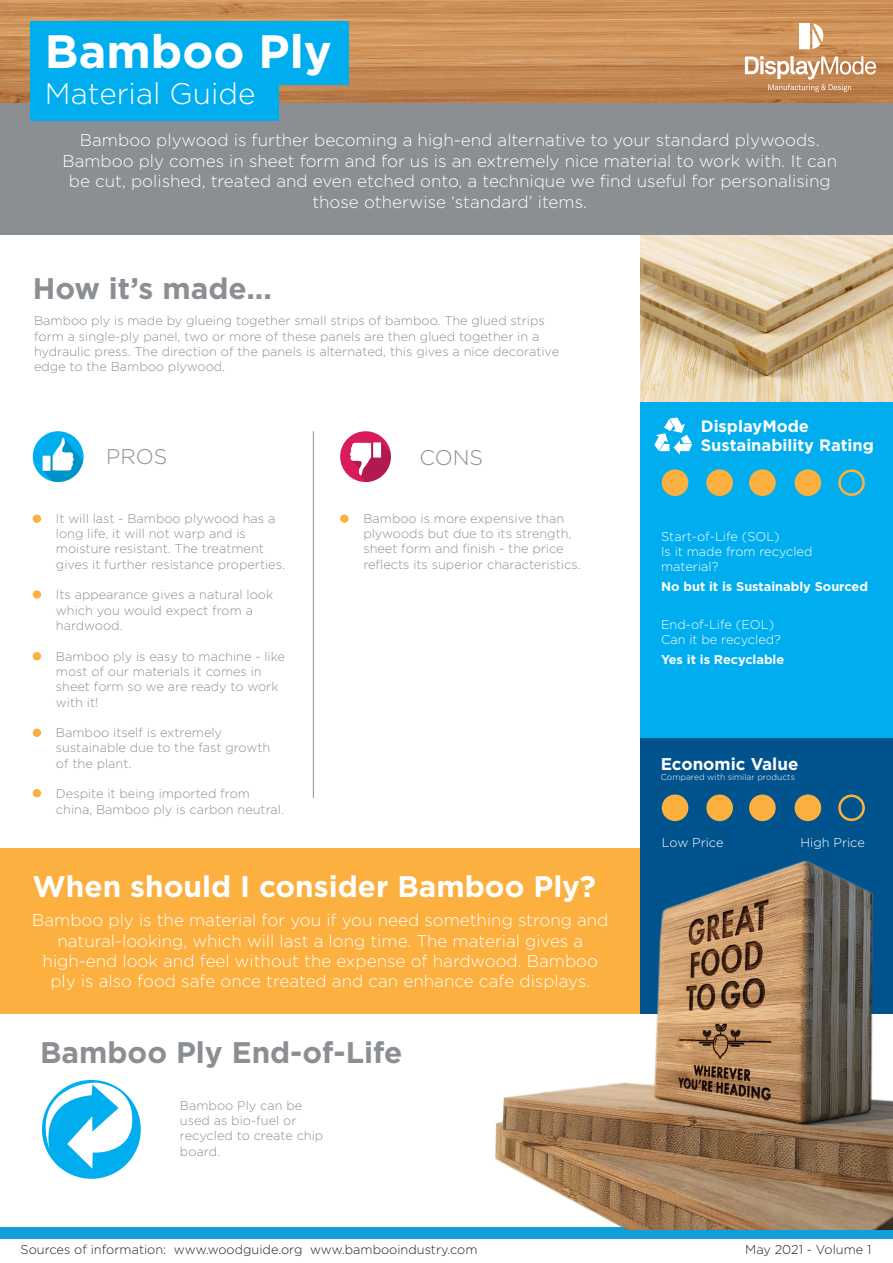
<style>
.page{position:relative;width:893px;height:1263px;background:#fff}
.page>*{position:absolute;margin:0;border:0;box-sizing:border-box;transform-origin:0 0}
.t1{font:700 46.8px "Gotham Pro";color:#fff}
.t2{font:700 29.7px "Gotham Pro";color:#8b8f93}
.t3{font:700 29.7px "Gotham Pro";color:#fff}
.t4{font:300 29.7px "Gotham Pro";color:#fff}
.t5{font:300 21.3px "Gotham Pro";color:#8b8f93}
.t6{font:300 16.95px/20.4px "Gotham Pro";color:#fff;text-align:center}
.t7{font:700 16.95px "Gotham Pro";color:#fff}
.t8{font:700 16.5px/19.8px "Gotham Pro";color:#fff}
.t9{font:300 12.75px/15.3px "Gotham Pro";color:#8b8f93}
.t10{font:300 12.75px/15.3px "Gotham Pro";color:#fff}
.t11{font:300 12.75px "Gotham Pro";color:#231f20}
.t12{font:700 12.75px "Gotham Pro";color:#fff}
.t13{font:300 8.55px "Gotham Pro";color:#fff}
</style>
<div class="page">
<img style="left:0;top:0;width:893px;height:103px">
<img style="left:641px;top:235px;width:252px;height:167px">
<svg style="left:799px;top:23px;width:24px;height:26px"></svg>
<svg style="left:745px;top:56px;width:131px;height:36px;background:#cfa17a"></svg>
<div style="left:0;top:103px;width:893px;height:132px;background:#8b8f93"></div>
<div style="left:31px;top:21px;width:318px;height:64px;background:#00aeef"></div>
<div style="left:31px;top:70px;width:248px;height:51px;background:#00aeef"></div>
<div style="left:0;top:1227px;width:893px;height:11px;background:#129eda"></div>
<svg style="left:33px;top:431px;width:51px;height:51px"></svg>
<svg style="left:42px;top:1080px;width:99px;height:99px"></svg>
<div style="left:0;top:848px;width:641px;height:166px;background:#fbb03f"></div>
<div style="left:340px;top:514px;width:8px;height:9px;background:#fbb03f;border-radius:50%"></div>
<svg style="left:340px;top:431px;width:51px;height:51px"></svg>
<div style="left:33px;top:514px;width:8px;height:9px;background:#fbb03f;border-radius:50%"></div>
<div style="left:33px;top:590px;width:8px;height:9px;background:#fbb03f;border-radius:50%"></div>
<div style="left:33px;top:652px;width:8px;height:8px;background:#fbb03f;border-radius:50%"></div>
<div style="left:33px;top:729px;width:8px;height:8px;background:#fbb03f;border-radius:50%"></div>
<div style="left:33px;top:789px;width:8px;height:8px;background:#fbb03f;border-radius:50%"></div>
<div style="left:641px;top:402px;width:252px;height:369px;background:#00aeef"></div>
<div style="left:662px;top:469px;width:26px;height:27px;background:#fbb03f;border-radius:50%"></div>
<div style="left:795px;top:469px;width:26px;height:27px;background:#fbb03f;border-radius:50%"></div>
<div style="left:749px;top:469px;width:27px;height:27px;background:#fbb03f;border-radius:50%"></div>
<div style="left:706px;top:469px;width:27px;height:27px;background:#fbb03f;border-radius:50%"></div>
<svg style="left:838px;top:469px;width:27px;height:27px"></svg>
<div style="left:641px;top:739px;width:252px;height:275px;background:#01538e"></div>
<div style="left:662px;top:794px;width:26px;height:27px;background:#fbb03f;border-radius:50%"></div>
<div style="left:795px;top:794px;width:26px;height:27px;background:#fbb03f;border-radius:50%"></div>
<div style="left:749px;top:794px;width:27px;height:27px;background:#fbb03f;border-radius:50%"></div>
<div style="left:706px;top:794px;width:27px;height:27px;background:#fbb03f;border-radius:50%"></div>
<svg style="left:838px;top:794px;width:27px;height:27px"></svg>
<img style="left:495px;top:837px;width:398px;height:392px">
<svg style="left:654px;top:418px;width:38px;height:36px"></svg>
<h1 class="t1" style="left:45px;top:24px;width:288px">Bamboo Ply</h1>
<h2 class="t4" style="left:45px;top:77px;width:212px">Material Guide</h2>
<p class="t6" style="left:62px;top:130px;width:776px">Bamboo plywood is further becoming a high-end alternative to your standard plywoods.<br>Bamboo ply comes in sheet form and for us is an extremely nice material to work with. It can be cut, polished, treated and even etched onto, a technique we find useful for personalising those otherwise ‘standard’ items.</p>
<h2 class="t2" style="left:33px;top:272px;width:241px">How it’s made...</h2>
<p class="t9" style="left:34px;top:313px;width:527px">Bamboo ply is made by glueing together small strips of bamboo. The glued strips form a single-ply panel, two or more of these panels are then glued together in a hydraulic press. The direction of the panels is alternated, this gives a nice decorative edge to the Bamboo plywood.</p>
<h3 class="t5" style="left:106px;top:445px;width:63px">PROS</h3>
<p class="t9" style="left:56px;top:511px;width:231px">It will last - Bamboo plywood has a long life, it will not warp and is moisture resistant. The treatment gives it further resistance properties.</p>
<p class="t9" style="left:56px;top:587px;width:219px">Its appearance gives a natural look which you would expect from a hardwood.</p>
<p class="t9" style="left:56px;top:648px;width:231px">Bamboo ply is easy to machine - like most of our materials it comes in sheet form so we are ready to work with it!</p>
<p class="t9" style="left:56px;top:725px;width:216px">Bamboo itself is extremely sustainable due to the fast growth of the plant.</p>
<p class="t9" style="left:56px;top:786px;width:230px">Despite it being imported from china, Bamboo ply is carbon neutral.</p>
<h3 class="t5" style="left:419px;top:446px;width:65px">CONS</h3>
<p class="t9" style="left:363px;top:511px;width:219px">Bamboo is more expensive than plywoods but due to its strength, sheet form and finish - the price reflects its superior characteristics.</p>
<h2 class="t3" style="left:33px;top:870px;width:565px">When should I consider Bamboo Ply?</h2>
<p class="t6" style="left:32px;top:910px;width:578px">Bamboo ply is the material for you if you need something strong and natural-looking, which will last a long time. The material gives a high-end look and feel without the expense of hardwood. Bamboo ply is also food safe once treated and can enhance cafe displays.</p>
<h2 class="t2" style="left:40px;top:1035px;width:364px">Bamboo Ply End-of-Life</h2>
<p class="t9" style="left:180px;top:1098px;width:145px">Bamboo Ply can be used as bio-fuel or recycled to create chip board.</p>
<p class="t8" style="left:701px;top:415px;width:175px">DisplayMode<br>Sustainability Rating</p>
<p class="t10" style="left:661px;top:529px;width:153px">Start-of-Life (SOL)<br>Is it made from recycled material?</p>
<p class="t12" style="left:661px;top:579px;width:208px">No but it is Sustainably Sourced</p>
<p class="t10" style="left:661px;top:617px;width:121px">End-of-Life (EOL)<br>Can it be recycled?</p>
<p class="t12" style="left:661px;top:652px;width:125px">Yes it is Recyclable</p>
<h3 class="t7" style="left:661px;top:754px;width:139px">Economic Value</h3>
<p class="t13" style="left:661px;top:773px;width:136px">Compared with similar products</p>
<p class="t10" style="left:662px;top:835px;width:63px">Low Price</p>
<p class="t10" style="left:801px;top:835px;width:66px">High Price</p>
<p class="t11" style="left:21px;top:1243px;width:459px">Sources of information: www.woodguide.org www.bambooindustry.com</p>
<p class="t11" style="left:745px;top:1243px;width:128px">May 2021 - Volume 1</p>
</div>
